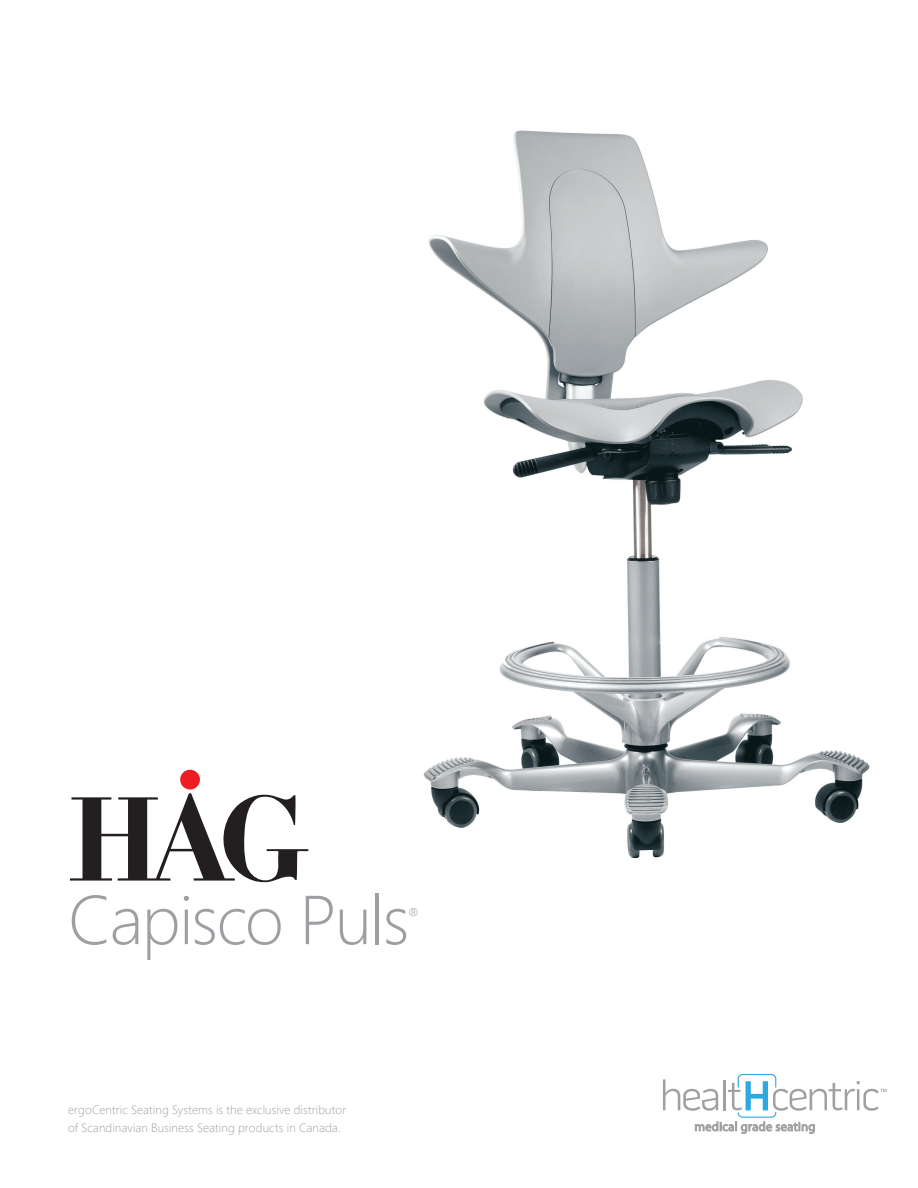
<style>
.page{position:relative;width:918px;height:1188px;background:#fff}
.page>*{position:absolute;margin:0;border:0;box-sizing:border-box;transform-origin:0 0}
.t1{font:69px "Webly Sleek UI Light";letter-spacing:-.025em;color:#9d9fa2}
.t2{font:13.95px "Webly Sleek UI Light";color:#9d9fa2}
.t3{font:12px/18px "Webly Sleek UI Light";letter-spacing:.01em;color:#9d9fa2}
</style>
<div class="page">
<div style="left:180px;top:770px;width:20px;height:20px;background:#ee1d23;border-radius:50%"></div>
<svg style="left:70px;top:793px;width:239px;height:90px"></svg>
<svg style="left:663px;top:1074px;width:224px;height:60px"></svg>
<img style="left:423px;top:130px;width:447px;height:729px">
<p class="t1" style="left:68px;top:868px;width:343px">Capisco Puls</p>
<p class="t2" style="left:407px;top:903px;width:14px">®</p>
<p class="t3" style="left:68px;top:1100px;width:280px">ergoCentric Seating Systems is the exclusive distributor of Scandinavian Business Seating products in Canada.</p>
</div>
